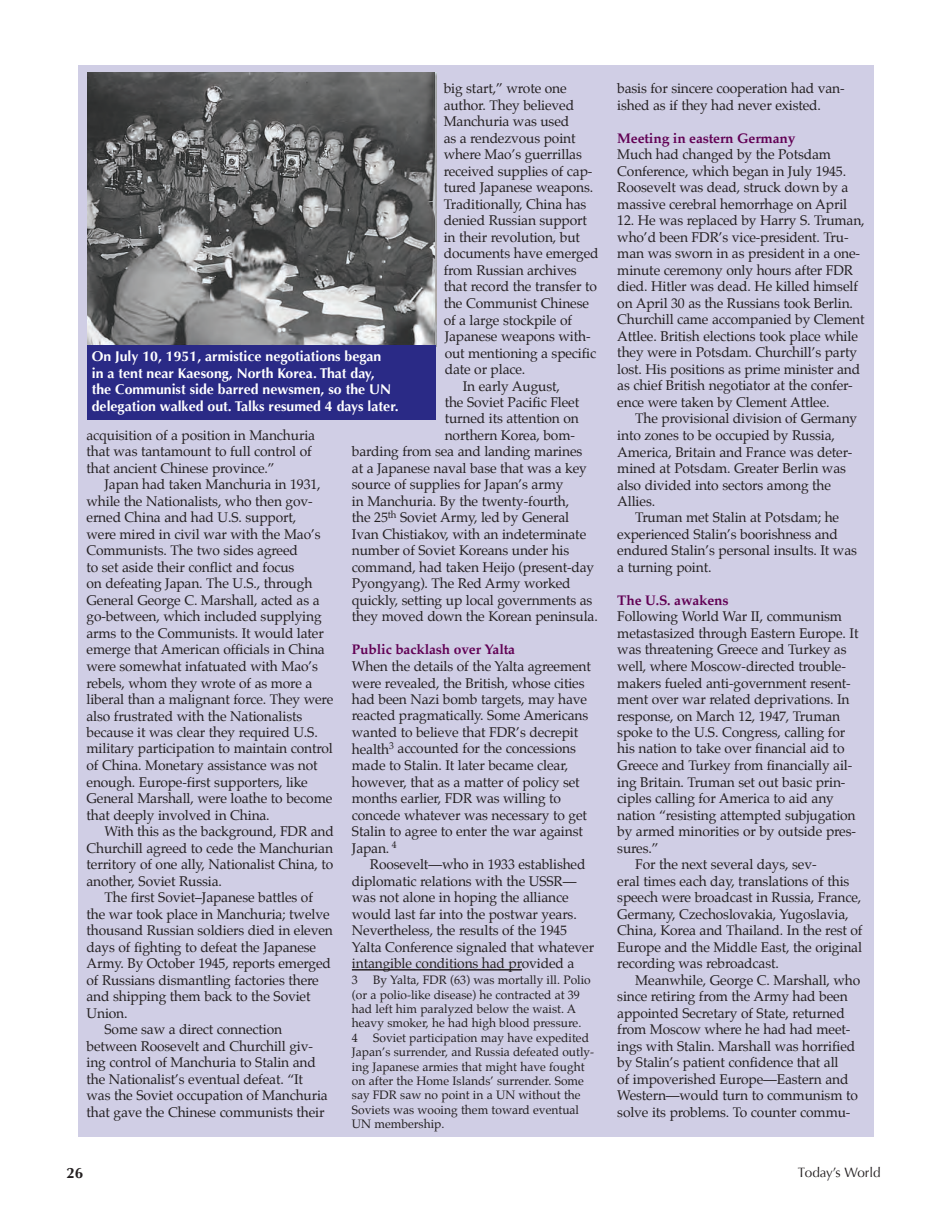
<style>
.page{position:relative;width:944px;height:1212px;background:#fff}
.page>*{position:absolute;margin:0;border:0;box-sizing:border-box;transform-origin:0 0}
.t1{font:700 15px "Optima";color:#231f20}
.t2{font:700 14.1px/16.5px "Optima";color:#fff}
.Text{font:13.8px/16.5px "Palatino";letter-spacing:-.01em;color:#231f20}
.Foonote{font:13.8px/16.5px "Palatino";letter-spacing:-.01em;color:#231f20}
.Text-2{font:700 13.8px "Palatino";letter-spacing:-.01em;color:#610054}
.t3{font:13.5px "Optima";color:#231f20}
.Foonote-2{font:12px/14.4px "Palatino";color:#231f20}
</style>
<div class="page">
<div style="left:78px;top:65px;width:795px;height:1072px;background:#d0cee5"></div>
<hr style="left:352px;top:969px;width:170px;height:1px;background:#231f20">
<img style="left:88px;top:73px;width:348px;height:272px">
<div style="left:88px;top:345px;width:348px;height:74px;background:#2a2a86"></div>
<p class="Text" style="left:444px;top:82px;width:156px">big start,” wrote one author. They believed<br>Manchuria was used<br>as a rendezvous point where Mao’s guerrillas received supplies of cap&shy;tured Japanese weapons.<br>Traditionally, China has denied Russian support in their revolution, but documents have emerged from Russian archives that record the transfer to the Communist Chinese of a large stockpile of<br>Japanese weapons with&shy;out mentioning a specific date or place.</p>
<p class="Text" style="left:463px;top:379px;width:99px">In early August,</p>
<p class="Text" style="left:445px;top:395px;width:136px">the Soviet Pacific Fleet</p>
<p class="Text" style="left:445px;top:412px;width:136px">turned its attention on</p>
<p class="Text" style="left:445px;top:428px;width:132px">northern Korea, bom-</p>
<p class="Text" style="left:352px;top:445px;width:232px">barding from sea and landing marines</p>
<p class="Text" style="left:352px;top:461px;width:236px">at a Japanese naval base that was a key</p>
<p class="Text" style="left:352px;top:478px;width:213px">source of supplies for Japan’s army</p>
<p class="Text" style="left:352px;top:494px;width:219px">in Manchuria. By the twenty-fourth,</p>
<p class="Text" style="left:352px;top:511px;width:219px">the 25<sup>th</sup> Soviet Army, led by General</p>
<p class="Text" style="left:352px;top:527px;width:236px">Ivan Chistiakov, with an indeterminate</p>
<p class="Text" style="left:352px;top:544px;width:219px">number of Soviet Koreans under his</p>
<p class="Text" style="left:352px;top:560px;width:244px">command, had taken Heijo (present-day</p>
<p class="Text" style="left:352px;top:577px;width:220px">Pyongyang). The Red Army worked</p>
<p class="Text" style="left:352px;top:593px;width:242px">quickly, setting up local governments as</p>
<p class="Text" style="left:352px;top:610px;width:247px">they moved down the Korean peninsula.</p>
<p class="Text-2" style="left:352px;top:641px;width:165px">Public backlash over Yalta</p>
<p class="Text" style="left:352px;top:659px;width:241px">When the details of the Yalta agreement were revealed, the British, whose cities had been Nazi bomb targets, may have reacted pragmatically. Some Americans wanted to believe that FDR’s decrepit health<sup>3</sup> accounted for the concessions made to Stalin. It later became clear, however, that as a matter of policy set months earlier, FDR was willing to concede whatever was necessary to get Stalin to agree to enter the war against Japan. <sup>4</sup></p>
<p class="Text" style="left:352px;top:857px;width:244px;text-indent:18px">Roosevelt—who in 1933 established diplomatic relations with the USSR— was not alone in hoping the alliance would last far into the postwar years.<br>Nevertheless, the results of the 1945<br>Yalta Conference signaled that whatever intangible conditions had provided a</p>
<p class="Foonote-2" style="left:352px;top:974px;width:7px">3</p>
<p class="t2" style="left:92px;top:348px;width:308px">On July 10, 1951, armistice negotiations began<br>in a tent near Kaesong, N orth Korea. That day,<br>the Communist side barred newsmen, so the UN delegation walked out. Talks resumed 4 days later.</p>
<p class="Text" style="left:87px;top:428px;width:230px">acquisition of a position in Manchuria that was tantamount to full control of that ancient Chinese province.”</p>
<p class="Text" style="left:87px;top:478px;width:248px;text-indent:18px">Japan had taken Manchuria in 1931, while the Nationalists, who then gov&shy;erned China and had U.S. support,<br>were mired in civil war with the Mao’s Communists. The two sides agreed<br>to set aside their conflict and focus<br>on defeating Japan. The U.S., through General George C. Marshall, acted as a go-between, which included supplying arms to the Communists. It would later emerge that American officials in China were somewhat infatuated with Mao’s rebels, whom they wrote of as more a liberal than a malignant force. They were also frustrated with the Nationalists because it was clear they required U.S. military participation to maintain control of China. Monetary assistance was not enough. Europe-first supporters, like General Marshall, were loathe to become that deeply involved in China.</p>
<p class="Text" style="left:87px;top:824px;width:249px;text-align:justify;text-indent:18px">With this as the background, FDR and Churchill agreed to cede the Manchurian territory of one ally, Nationalist China, to another, Soviet Russia.</p>
<p class="Text" style="left:87px;top:890px;width:248px;text-indent:18px">The first Soviet–Japanese battles of the war took place in Manchuria; twelve thousand Russian soldiers died in eleven days of fighting to defeat the Japanese Army. By October 1945, reports emerged of Russians dismantling factories there and shipping them back to the Soviet Union.</p>
<p class="Text" style="left:87px;top:1022px;width:243px;text-indent:18px">Some saw a direct connection between Roosevelt and Churchill giv&shy;ing control of Manchuria to Stalin and the Nationalist’s eventual defeat. “It was the Soviet occupation of Manchuria that gave the Chinese communists their</p>
<p class="Foonote-2" style="left:352px;top:974px;width:240px;text-indent:21px">By Yalta, FDR (63) was mortally ill. Polio (or a polio-like disease) he contracted at 39 had left him paralyzed below the waist. A heavy smoker, he had high blood pressure.</p>
<p class="Foonote-2" style="left:352px;top:1031px;width:7px">4</p>
<p class="Foonote-2" style="left:352px;top:1031px;width:244px;text-indent:21px">Soviet participation may have expedited Japan’s surrender, and Russia defeated outly&shy;ing Japanese armies that might have fought on after the Home Islands’ surrender. Some say FDR saw no point in a UN without the Soviets was wooing them toward eventual UN membership.</p>
<p class="Foonote" style="left:617px;top:82px;width:229px">basis for sincere cooperation had van&shy;ished as if they had never existed.</p>
<p class="Text-2" style="left:617px;top:130px;width:180px">Meeting in eastern Germany</p>
<p class="Text" style="left:617px;top:148px;width:233px">Much had changed by the Potsdam Conference, which began in July 1945.<br>Roosevelt was dead, struck down by a massive cerebral hemorrhage on April</p>
<p class="Text" style="left:617px;top:214px;width:249px">12. He was replaced by Harry S. Truman, who’d been FDR’s vice-president. Tru&shy;man was sworn in as president in a one&shy;minute ceremony only hours after FDR died. Hitler was dead. He killed himself on April 30 as the Russians took Berlin.<br>Churchill came accompanied by Clement Attlee. British elections took place while they were in Potsdam. Churchill’s party lost. His positions as prime minister and as chief British negotiator at the confer&shy;ence were taken by Clement Attlee.</p>
<p class="Text" style="left:617px;top:412px;width:241px;text-indent:18px">The provisional division of Germany into zones to be occupied by Russia,<br>America, Britain and France was deter&shy;mined at Potsdam. Greater Berlin was also divided into sectors among the<br>Allies.</p>
<p class="Text" style="left:617px;top:511px;width:241px;text-indent:18px">Truman met Stalin at Potsdam; he experienced Stalin’s boorishness and endured Stalin’s personal insults. It was a turning point.</p>
<p class="Text-2" style="left:617px;top:592px;width:113px">The U.S. awakens</p>
<p class="Text" style="left:617px;top:610px;width:243px">Following World War II, communism metastasized through Eastern Europe. It was threatening Greece and Turkey as well, where Moscow-directed trouble&shy;makers fueled anti-government resent&shy;ment over war related deprivations. In response, on March 12, 1947, Truman spoke to the U.S. Congress, calling for his nation to take over financial aid to Greece and Turkey from financially ail&shy;ing Britain. Truman set out basic prin&shy;ciples calling for America to aid any nation “resisting attempted subjugation by armed minorities or by outside pres&shy;sures.”</p>
<p class="Text" style="left:617px;top:857px;width:247px;text-indent:18px">For the next several days, sev-<br>eral times each day, translations of this speech were broadcast in Russia, France, Germany, Czechoslovakia, Yugoslavia, China, Korea and Thailand. In the rest of Europe and the Middle East, the original recording was rebroadcast.</p>
<p class="Text" style="left:617px;top:973px;width:244px;text-indent:18px">Meanwhile, George C. Marshall, who since retiring from the Army had been appointed Secretary of State, returned from Moscow where he had had meet&shy;ings with Stalin. Marshall was horrified by Stalin’s patient confidence that all<br>of impoverished Europe—Eastern and Western—would turn to communism to solve its problems. To counter commu-</p>
<p class="t1" style="left:66px;top:1164px;width:18px">26</p>
<p class="t3" style="left:798px;top:1164px;width:84px">Today’s World</p>
</div>
